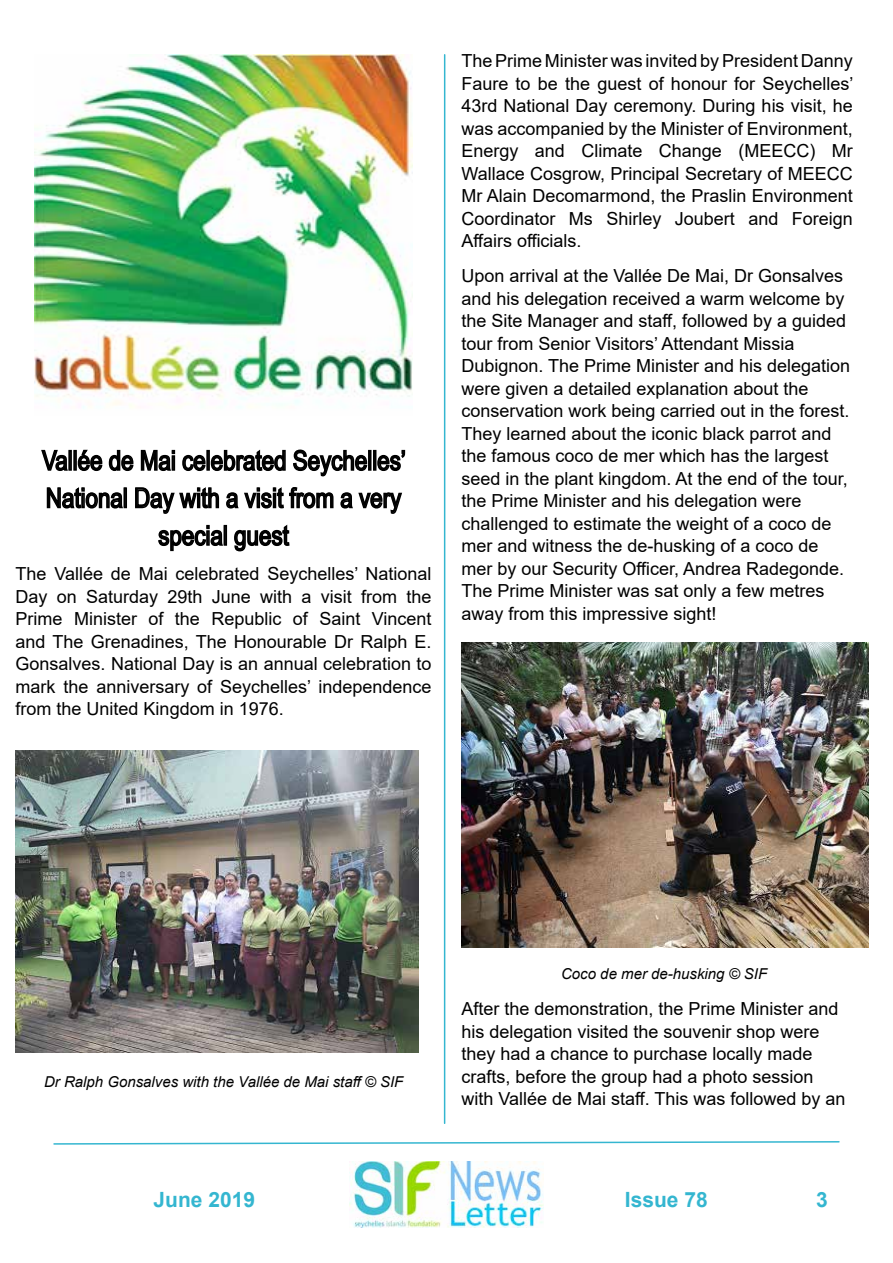
<style>
.page{position:relative;width:893px;height:1263px;background:#fff}
.page>*{position:absolute;margin:0;border:0;box-sizing:border-box;transform-origin:0 0}
.t1{font:27px/37.5px "Arial Narrow";color:#000;text-align:center}
.t2{font:700 21px "Arial";color:#34b6d0}
.t3{font:18px/22.5px "Arial";color:#000;text-align:justify}
.t4{font:italic 15px "Arial";color:#000}
</style>
<div class="page">
<svg style="left:53px;top:1141px;width:787px;height:4px"></svg>
<img style="left:349px;top:1162px;width:194px;height:65px">
<svg style="left:41px;top:449px;width:28px;height:22px"></svg>
<div style="left:68px;top:450px;width:4px;height:21px;border:2px solid #000"></div>
<div style="left:73px;top:450px;width:4px;height:21px;border:2px solid #000"></div>
<svg style="left:77px;top:449px;width:57px;height:22px"></svg>
<svg style="left:140px;top:449px;width:35px;height:22px"></svg>
<div style="left:172px;top:455px;width:3px;height:16px;border:2px solid #000"></div>
<svg style="left:182px;top:449px;width:104px;height:22px"></svg>
<svg style="left:293px;top:449px;width:75px;height:28px"></svg>
<div style="left:368px;top:450px;width:3px;height:21px;border:2px solid #000"></div>
<div style="left:373px;top:450px;width:3px;height:21px;border:2px solid #000"></div>
<svg style="left:376px;top:449px;width:30px;height:22px"></svg>
<svg style="left:46px;top:487px;width:78px;height:22px"></svg>
<div style="left:124px;top:487px;width:3px;height:21px;border:2px solid #000"></div>
<svg style="left:135px;top:487px;width:267px;height:27px"></svg>
<svg style="left:158px;top:525px;width:66px;height:27px"></svg>
<div style="left:224px;top:525px;width:3px;height:21px;border:2px solid #000"></div>
<svg style="left:234px;top:524px;width:56px;height:28px"></svg>
<img style="left:16px;top:750px;width:402px;height:302px">
<img style="left:461px;top:642px;width:408px;height:306px">
<hr style="left:444px;top:55px;width:1px;height:1068px;background:#34b6d0">
<img style="left:35px;top:54px;width:377px;height:354px">
<h1 class="t1" style="left:42px;top:441px;width:365px">Vallée de Mai celebrated Seychelles’<br>National Day with a visit from a very special guest</h1>
<p class="t3" style="left:16px;top:562px;width:418px">The Vallée de Mai celebrated Seychelles’ National Day on Saturday 29th June with a visit from the Prime Minister of the Republic of Saint Vincent and The Grenadines, The Honourable Dr Ralph E.<br>Gonsalves. National Day is an annual celebration to mark the anniversary of Seychelles’ independence from the United Kingdom in 1976.</p>
<p class="t3" style="left:461px;top:49px;width:394px">The Prime Minister was invited by President Danny Faure to be the guest of honour for Seychelles’ 43rd National Day ceremony. During his visit, he was accompanied by the Minister of Environment, Energy and Climate Change (MEECC) Mr Wallace Cosgrow, Principal Secretary of MEECC Mr Alain Decomarmond, the Praslin Environment Coordinator Ms Shirley Joubert and Foreign Affairs officials.</p>
<p class="t3" style="left:461px;top:265px;width:390px;text-align:left">Upon arrival at the Vallée De Mai, Dr Gonsalves and his delegation received a warm welcome by the Site Manager and staff, followed by a guided tour from Senior Visitors’ Attendant Missia Dubignon. The Prime Minister and his delegation were given a detailed explanation about the conservation work being carried out in the forest.<br>They learned about the iconic black parrot and the famous coco de mer which has the largest seed in the plant kingdom. At the end of the tour, the Prime Minister and his delegation were challenged to estimate the weight of a coco de mer and witness the de-husking of a coco de mer by our Security Officer, Andrea Radegonde.<br>The Prime Minister was sat only a few metres away from this impressive sight!</p>
<p class="t4" style="left:44px;top:1072px;width:361px">Dr Ralph Gonsalves with the Vallée de Mai staff © SIF</p>
<p class="t4" style="left:561px;top:964px;width:208px">Coco de mer de-husking © SIF</p>
<p class="t3" style="left:461px;top:997px;width:386px;text-align:left">After the demonstration, the Prime Minister and his delegation visited the souvenir shop were they had a chance to purchase locally made crafts, before the group had a photo session with Vallée de Mai staff. This was followed by an</p>
<p class="t2" style="left:153px;top:1185px;width:103px">June 2019</p>
<p class="t2" style="left:625px;top:1185px;width:84px">Issue 78</p>
<p class="t2" style="left:816px;top:1184px;width:13px">3</p>
</div>
